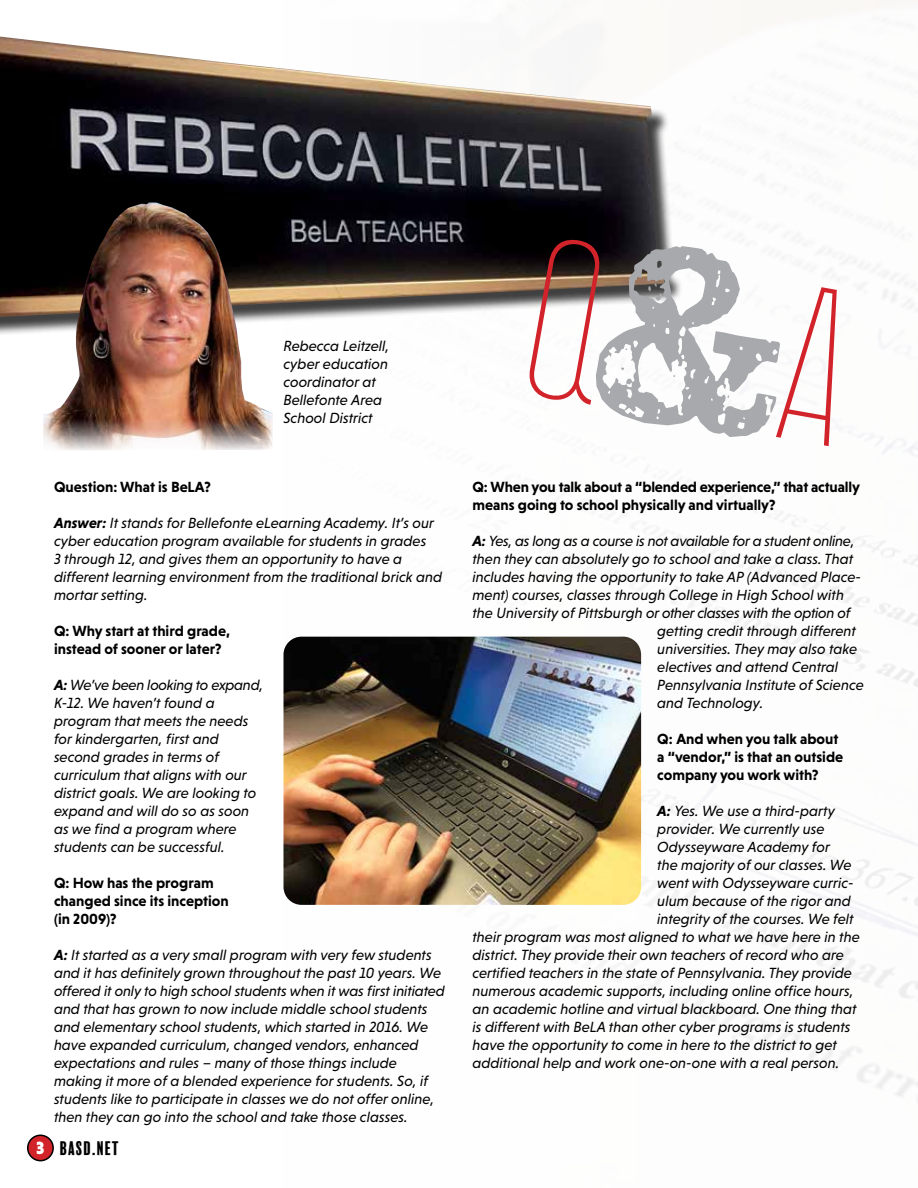
<style>
.page{position:relative;width:918px;height:1188px;background:#fff}
.page>*{position:absolute;margin:0;border:0;box-sizing:border-box;transform-origin:0 0}
.t1{font:18px "Balboa Plus Fill";color:#000}
.t2{font:italic 15px/18px "Niveau Grotesk";color:#000}
.t3{font:700 15px/18px "Niveau Grotesk";color:#000}
.t4{font:italic 15px "Niveau Grotesk";letter-spacing:-.02em;color:#000}
.s1{font-weight:700}
.s2{font-family:"Niveau Grotesk";font-weight:900;color:#fff}
</style>
<div class="page">
<div style="left:0;top:34px;width:684px;height:304px;background:#000;opacity:.75"></div>
<img style="left:0;top:37px;width:665px;height:280px">
<img style="left:43px;top:202px;width:230px;height:248px">
<img style="left:284px;top:637px;width:357px;height:268px">
<div style="left:28px;top:1135px;width:25px;height:26px;background:#d2232a;border-radius:50%"></div>
<div style="left:27px;top:1135px;width:27px;height:26px;border:2px solid #000;border-radius:50%"></div>
<svg style="left:526px;top:236px;width:330px;height:210px"></svg>
<svg style="left:590px;top:236px;width:208px;height:207px"></svg>
<p class="t2" style="left:284px;top:337px;width:107px">Rebecca Leitzell, cyber education coordinator at<br>Bellefonte Area<br>School District</p>
<p class="t3" style="left:54px;top:478px;width:159px">Question: What is BeLA?</p>
<p class="t2" style="left:54px;top:514px;width:390px"><span class="s1">Answer:</span> It stands for Bellefonte eLearning Academy. It’s our cyber education program available for students in grades<br>3 through 12, and gives them an opportunity to have a different learning environment from the traditional brick and mortar setting.</p>
<p class="t3" style="left:54px;top:622px;width:178px">Q: Why start at third grade, instead of sooner or later?</p>
<p class="t2" style="left:54px;top:676px;width:211px"><span class="s1">A:</span> We’ve been looking to expand,<br>K-12. We haven’t found a program that meets the needs for kindergarten, first and second grades in terms of curriculum that aligns with our district goals. We are looking to expand and will do so as soon as we find a program where students can be successful.</p>
<p class="t3" style="left:54px;top:874px;width:176px">Q: How has the program changed since its inception (in 2009)?</p>
<p class="t2" style="left:54px;top:946px;width:392px"><span class="s1">A:</span> It started as a very small program with very few students and it has definitely grown throughout the past 10 years. We offered it only to high school students when it was first initiated and that has grown to now include middle school students and elementary school students, which started in 2016. We have expanded curriculum, changed vendors, enhanced expectations and rules – many of those things include making it more of a blended experience for students. So, if students like to participate in classes we do not offer online, then they can go into the school and take those classes.</p>
<p class="t1" style="left:36px;top:1138px;width:85px"><span class="s2">3</span> BASD.NET</p>
<p class="t3" style="left:472px;top:478px;width:389px">Q: When you talk about a “blended experience,” that actually means going to school physically and virtually?</p>
<p class="t4" style="left:472px;top:533px;width:383px"><span class="s1">A:</span> Yes, as long as a course is not available for a student online,</p>
<p class="t2" style="left:472px;top:550px;width:382px">then they can absolutely go to school and take a class. That</p>
<p class="t2" style="left:472px;top:568px;width:390px">includes having the opportunity to take AP (Advanced Place-</p>
<p class="t2" style="left:472px;top:586px;width:373px">ment) courses, classes through College in High School with</p>
<p class="t2" style="left:472px;top:604px;width:380px">the University of Pittsburgh or other classes with the option of</p>
<p class="t2" style="left:657px;top:622px;width:200px">getting credit through different</p>
<p class="t2" style="left:657px;top:640px;width:201px">universities. They may also take</p>
<p class="t2" style="left:657px;top:658px;width:182px">electives and attend Central</p>
<p class="t2" style="left:657px;top:676px;width:208px">Pennsylvania Institute of Science</p>
<p class="t2" style="left:657px;top:694px;width:107px">and Technology.</p>
<p class="t3" style="left:657px;top:730px;width:187px">Q: And when you talk about a “vendor,” is that an outside company you work with?</p>
<p class="t2" style="left:657px;top:802px;width:179px"><span class="s1">A:</span> Yes. We use a third-party</p>
<p class="t2" style="left:657px;top:820px;width:169px">provider. We currently use</p>
<p class="t2" style="left:657px;top:838px;width:174px">Odysseyware Academy for</p>
<p class="t2" style="left:657px;top:856px;width:196px">the majority of our classes. We</p>
<p class="t2" style="left:657px;top:874px;width:198px">went with Odysseyware curric-</p>
<p class="t2" style="left:657px;top:892px;width:195px">ulum because of the rigor and</p>
<p class="t2" style="left:657px;top:910px;width:198px">integrity of the courses. We felt</p>
<p class="t2" style="left:472px;top:928px;width:389px">their program was most aligned to what we have here in the</p>
<p class="t2" style="left:472px;top:946px;width:373px">district. They provide their own teachers of record who are</p>
<p class="t2" style="left:472px;top:964px;width:381px">certified teachers in the state of Pennsylvania. They provide</p>
<p class="t2" style="left:472px;top:982px;width:383px">numerous academic supports, including online office hours,</p>
<p class="t2" style="left:472px;top:1000px;width:386px">an academic hotline and virtual blackboard. One thing that</p>
<p class="t2" style="left:472px;top:1018px;width:380px">is different with BeLA than other cyber programs is students</p>
<p class="t2" style="left:472px;top:1036px;width:366px">have the opportunity to come in here to the district to get</p>
<p class="t2" style="left:472px;top:1054px;width:368px">additional help and work one-on-one with a real person.</p>
</div>
